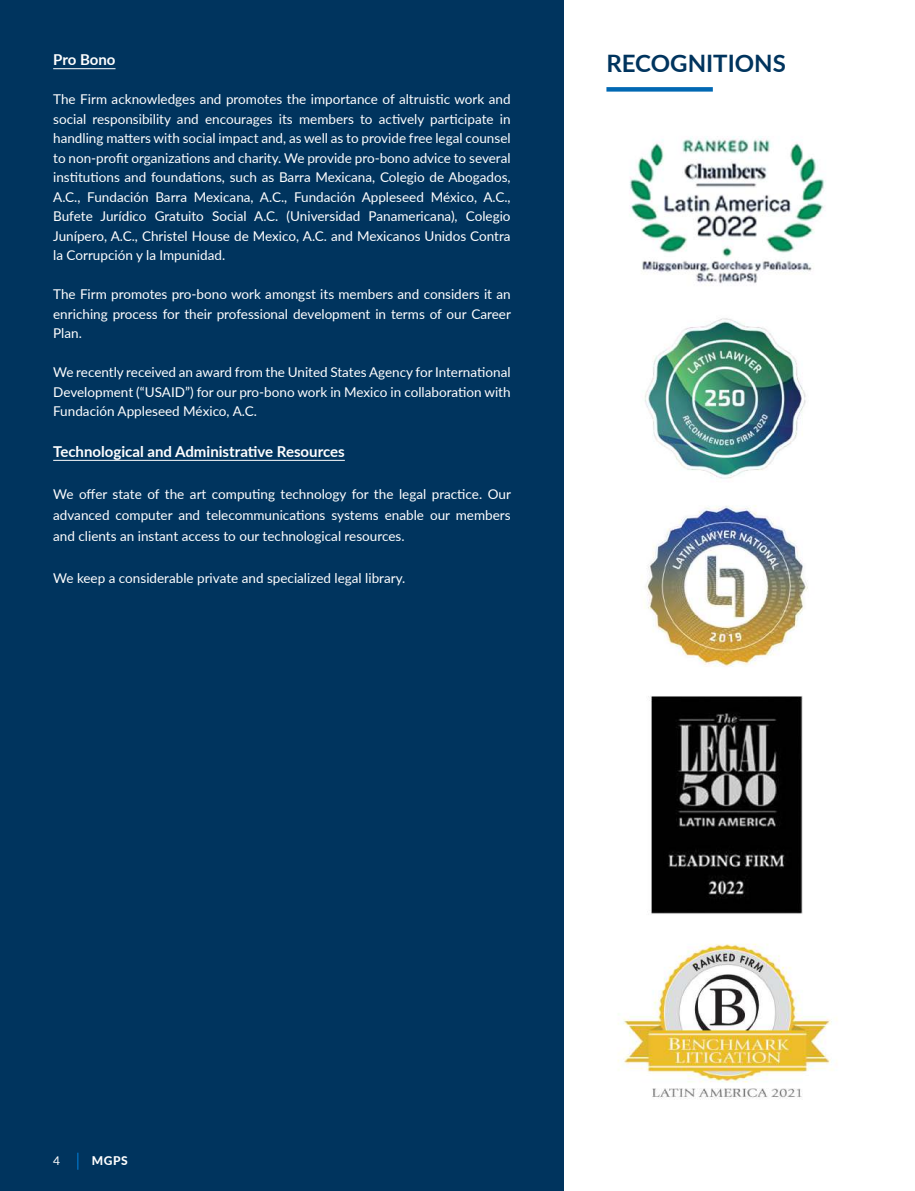
<style>
.page{position:relative;width:915px;height:1191px;background:#fff}
.page>*{position:absolute;margin:0;border:0;box-sizing:border-box;transform-origin:0 0}
.t1{font:700 24px "Lato";color:#00345e}
.t2{font:700 15px "Lato";color:#fff}
.t3{font:13.5px/19.5px "Lato";color:#fff;text-align:justify}
.t4{font:800 12px "Lato";color:#fff}
.t5{font:12px "Lato";color:#fff}
</style>
<div class="page">
<img style="left:618px;top:136px;width:219px;height:964px">
<div style="left:0;top:0;width:563px;height:1191px;background:#00345e"></div>
<hr style="left:53px;top:68px;width:62px;height:1px;background:#fff">
<hr style="left:53px;top:460px;width:292px;height:1px;background:#fff">
<div style="left:606px;top:87px;width:106px;height:5px;background:#0168b3"></div>
<svg style="left:77px;top:1152px;width:1px;height:17px"></svg>
<p class="t2" style="left:53px;top:49px;width:64px">Pro Bono</p>
<p class="t3" style="left:53px;top:89px;width:459px">The Firm acknowledges and promotes the importance of altruistic work and social responsibility and encourages its members to actively participate in handling matters with social impact and, as well as to provide free legal counsel to non-profit organizations and charity. We provide pro-bono advice to several institutions and foundations, such as Barra Mexicana, Colegio de Abogados, A.C., Fundación Barra Mexicana, A.C., Fundación Appleseed México, A.C., Bufete Jurídico Gratuito Social A.C. (Universidad Panamericana), Colegio Junípero, A.C., Christel House de Mexico, A.C. and Mexicanos Unidos Contra la Corrupción y la Impunidad.</p>
<p class="t3" style="left:53px;top:284px;width:459px">The Firm promotes pro-bono work amongst its members and considers it an enriching process for their professional development in terms of our Career Plan.</p>
<p class="t3" style="left:53px;top:362px;width:459px">We recently received an award from the United States Agency for International Development (“USAID”) for our pro-bono work in Mexico in collaboration with Fundación Appleseed México, A.C.</p>
<p class="t2" style="left:53px;top:440px;width:293px">Technological and Administrative Resources</p>
<p class="t3" style="left:53px;top:483px;width:459px;line-height:21px">We offer state of the art computing technology for the legal practice. Our advanced computer and telecommunications systems enable our members and clients an instant access to our technological resources.</p>
<p class="t3" style="left:53px;top:568px;width:353px">We keep a considerable private and specialized legal library.</p>
<h1 class="t1" style="left:606px;top:46px;width:181px">RECOGNITIONS</h1>
<p class="t5" style="left:53px;top:1151px;width:8px">4</p>
<p class="t4" style="left:92px;top:1151px;width:37px">MGPS</p>
</div>
